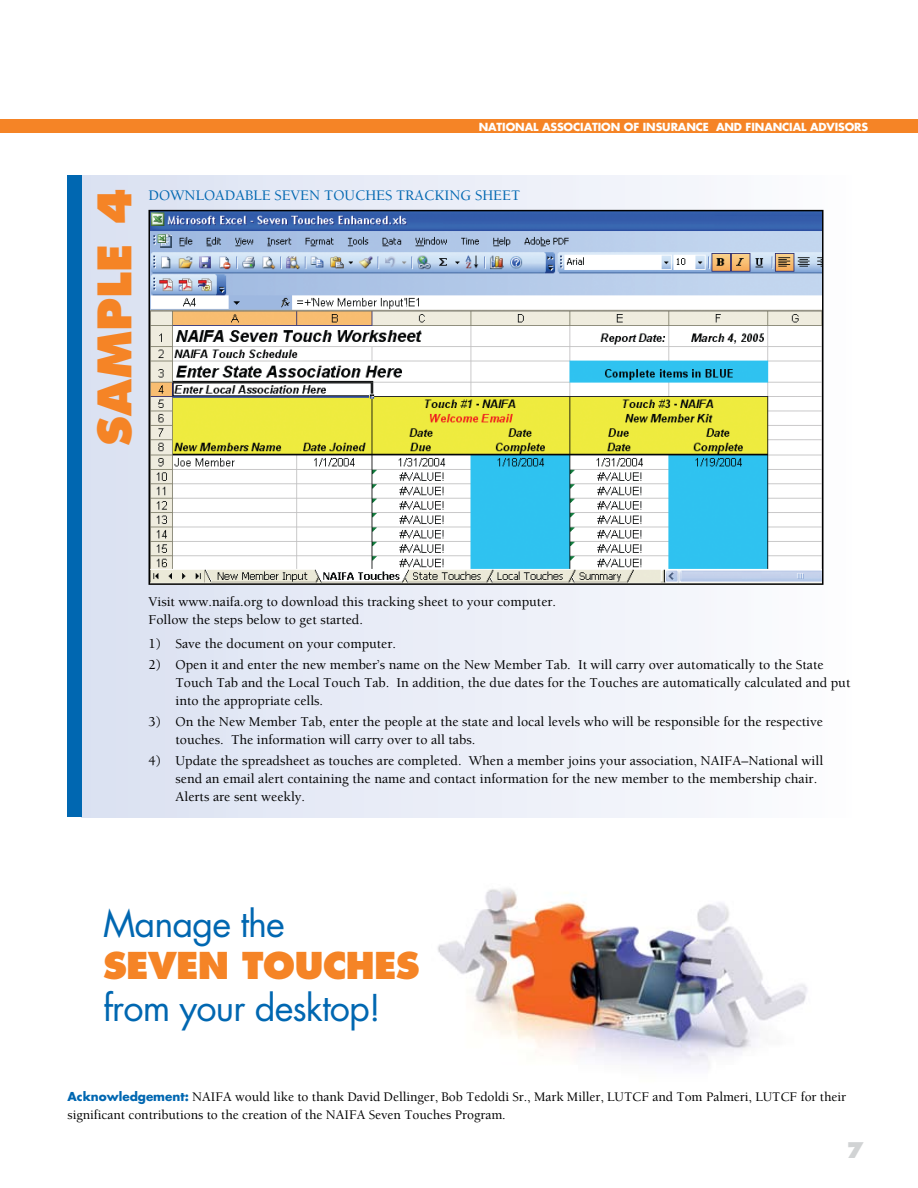
<style>
.page{position:relative;width:918px;height:1188px;background:#fff}
.page>*{position:absolute;margin:0;border:0;box-sizing:border-box;transform-origin:0 0}
.t1{font:800 45px "Futura Std";color:#f58426}
.t2{font:36px "Futura Std";letter-spacing:-.025em;color:#0067b1}
.t3{font:800 36px "Futura Std";letter-spacing:-.025em;color:#f58426}
.t4{font:800 21px "Futura Std";color:#d1d3d4}
.t5{font:500 15px "Berkeley Std";color:#0067b1}
.t6{font:500 13.8px/18px "Berkeley Std";color:#000}
.t7{font:500 13.5px/18px "Berkeley Std";letter-spacing:-.005em;color:#000}
.t8{font:700 10.95px "Futura Std";letter-spacing:-.01em;color:#fff}
.s1{font-family:"Futura Std";font-weight:700;font-size:12px;color:#0067b1}
</style>
<div class="page">
<div style="left:0;top:120px;width:918px;height:13px;background:#f58426"></div>
<div style="left:81px;top:176px;width:783px;height:641px;background:linear-gradient(to right,#dae1f2,#fdfdfe)"></div>
<div style="left:68px;top:176px;width:14px;height:641px;background:#0067b1"></div>
<img style="left:151px;top:213px;width:670px;height:369px">
<div style="left:148px;top:210px;width:676px;height:375px;border:2px solid #000"></div>
<img style="left:437px;top:888px;width:370px;height:178px">
<p class="t8" style="left:479px;top:120px;width:391px">NATIONAL ASSOC IATION OF INSURANC E AND FINANC IAL ADVISORS</p>
<h1 class="t1" style="left:86px;top:446px;width:260px;rotate:-90deg">SAMPLE 4</h1>
<p class="t5" style="left:148px;top:187px;width:22px">Downloadable</p>
<p class="t5" style="left:275px;top:187px;width:18px">Seven</p>
<p class="t5" style="left:324px;top:187px;width:20px">Touches</p>
<p class="t5" style="left:396px;top:187px;width:20px">Trackin</p>
<p class="t5" style="left:461px;top:187px;width:33px">g Sheet</p>
<p class="t6" style="left:148px;top:593px;width:409px">Visit www.naifa.org to download this tracking sheet to your computer.<br>Follow the steps below to get started.</p>
<p class="t6" style="left:148px;top:635px;width:249px">1) Save the document on your computer.</p>
<p class="t6" style="left:176px;top:656px;width:676px;text-indent:-27px">2) Open it and enter the new member’s name on the New Member Tab. It will carry over automatically to the State<br>Touch Tab and the Local Touch Tab. In addition, the due dates for the Touches are automatically calculated and put into the appropriate cells.</p>
<p class="t6" style="left:176px;top:713px;width:649px;text-indent:-27px">3) On the New Member Tab, enter the people at the state and local levels who will be responsible for the respective touches. The information will carry over to all tabs.</p>
<p class="t6" style="left:176px;top:752px;width:649px;text-indent:-27px">4) Update the spreadsheet as touches are completed. When a member joins your association, NAIFA–National will send an email alert containing the name and contact information for the new member to the membership chair.<br>Alerts are sent weekly.</p>
<h2 class="t2" style="left:103px;top:901px;width:183px">Manage the</h2>
<h2 class="t3" style="left:103px;top:943px;width:318px">SEVEN TOUCHES</h2>
<h2 class="t2" style="left:103px;top:985px;width:279px">from your desktop!</h2>
<p class="t7" style="left:67px;top:1088px;width:780px"><span class="s1">ACKNOWLEDGEMENT:</span> NAIFA would like to thank David Dellinger, Bob Tedoldi Sr., Mark Miller, LUTCF and Tom Palmeri, LUTCF for their significant contributions to the creation of the NAIFA Seven Touches Program.</p>
<h3 class="t4" style="left:847px;top:1137px;width:19px">7</h3>
</div>
